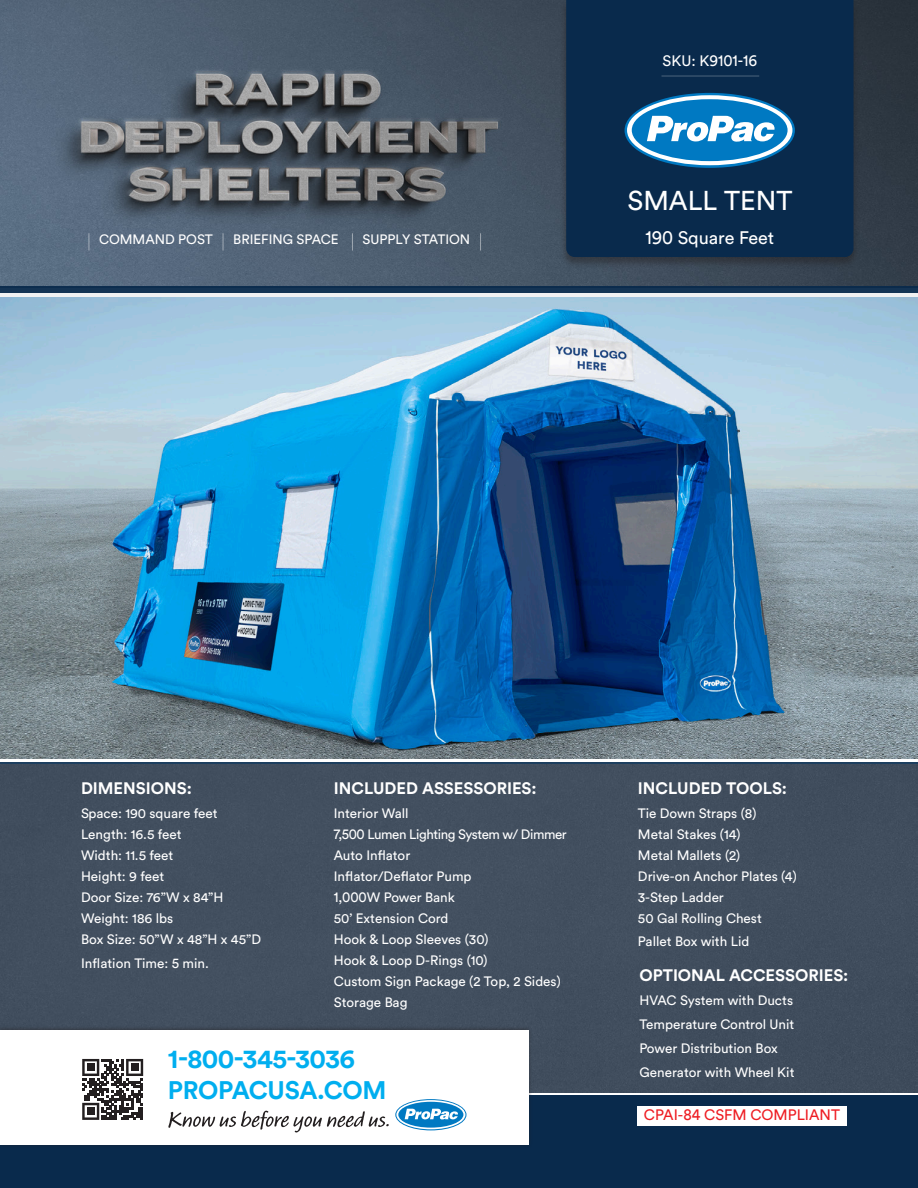
<style>
.page{position:relative;width:918px;height:1188px;background:#fff}
.page>*{position:absolute;margin:0;border:0;box-sizing:border-box;transform-origin:0 0}
.t1{font:27px "Circular Pro";color:#fff}
.SIGNATURE{font:700 26.55px "Circular Pro";letter-spacing:-.02em;color:#00aeef}
.SIGNATURE-2{font:700 25.2px "Circular Pro";letter-spacing:-.015em;color:#00aeef}
.t2{font:18px "Circular Pro";color:#fff}
.t3{font:700 16.5px "Circular Pro";color:#fff}
.t4{font:16.35px "Circular Pro";color:#fff;scale:.92 1}
.t5{font:15px "Circular Pro";color:#ee1d23}
.t6{font:13.5px "Circular Pro";color:#fff}
.t7{font:13.5px "Circular Pro";letter-spacing:-.03em;color:#fff}
.s1{font-size:15px}
.s2{font-size:19.65px}
.s3{font-size:14.25px}
.s4{font-size:14.55px}
.s5{font-size:14.7px}
.s6{font-size:16.35px}
</style>
<div class="page">
<div style="left:0;top:1095px;width:918px;height:93px;background:#092a4c"></div>
<img style="left:0;top:297px;width:918px;height:461px">
<div style="left:0;top:289px;width:918px;height:8px;background:#f0f1f2"></div>
<div style="left:0;top:765px;width:918px;height:328px;background:#414e5e"></div>
<div style="left:0;top:1026px;width:533px;height:123px;background:#231f20;opacity:.6"></div>
<div style="left:0;top:1030px;width:528px;height:115px;background:#fff"></div>
<svg style="left:168px;top:1111px;width:221px;height:22px"></svg>
<svg style="left:395px;top:1099px;width:71px;height:31px"></svg>
<svg style="left:396px;top:1100px;width:69px;height:29px"></svg>
<div style="left:398px;top:1102px;width:65px;height:26px;background:#0079c2;border-radius:50%"></div>
<svg style="left:405px;top:1109px;width:53px;height:11px"></svg>
<svg style="left:82px;top:1059px;width:61px;height:61px"></svg>
<img style="left:0;top:0;width:918px;height:286px">
<div style="left:560px;top:0;width:300px;height:269px;background:#231f20;opacity:.46"></div>
<div style="left:566px;top:0;width:288px;height:257px;background:#092a4c"></div>
<div style="left:0;top:286px;width:918px;height:7px;background:#143454"></div>
<hr style="left:662px;top:76px;width:97px;height:1px;background:#f0f1f2">
<svg style="left:625px;top:93px;width:170px;height:75px"></svg>
<svg style="left:627px;top:95px;width:165px;height:70px"></svg>
<div style="left:632px;top:99px;width:156px;height:62px;background:#0079c2;border-radius:50%"></div>
<svg style="left:647px;top:116px;width:128px;height:26px"></svg>
<svg style="left:352px;top:233px;width:1px;height:18px"></svg>
<svg style="left:480px;top:233px;width:1px;height:18px"></svg>
<svg style="left:223px;top:233px;width:1px;height:18px"></svg>
<svg style="left:89px;top:233px;width:1px;height:18px"></svg>
<div style="left:637px;top:1106px;width:210px;height:19px;background:#fff"></div>
<p class="t6" style="left:99px;top:230px;width:115px">COMMAND POST</p>
<p class="t6" style="left:233px;top:230px;width:107px">BRIEFING SPACE</p>
<p class="t6" style="left:362px;top:230px;width:109px">SUPPLY STATION</p>
<p class="t4" style="left:663px;top:49px;width:104px"><span class="s1">SKU: K</span>9101-16</p>
<p class="t1" style="left:627px;top:182px;width:166px">SMALL TENT</p>
<p class="t2" style="left:645px;top:226px;width:130px"><span class="s2">190</span> Square Feet</p>
<p class="t3" style="left:81px;top:777px;width:112px">DIMENSIONS:</p>
<p class="t6" style="left:81px;top:804px;width:138px">Space: 190 square feet</p>
<p class="t6" style="left:81px;top:825px;width:102px">Length: 16.5 feet</p>
<p class="t6" style="left:81px;top:846px;width:94px">Width: 11.5 feet</p>
<p class="t6" style="left:81px;top:867px;width:85px">Height: 9 feet</p>
<p class="t6" style="left:81px;top:888px;width:144px">Door Size: 76”W x 84”H</p>
<p class="t6" style="left:81px;top:909px;width:94px">Weight: 186 lbs</p>
<p class="t6" style="left:81px;top:930px;width:182px">Box Size: 50”W x 48”H x 45”D</p>
<p class="t6" style="left:81px;top:954px;width:129px">Inflation Time: <span class="s3">5</span> min.</p>
<p class="t3" style="left:334px;top:777px;width:204px">INCLUDED ASSESSORIES:</p>
<p class="t6" style="left:334px;top:804px;width:76px">Interior Wall</p>
<p class="t7" style="left:334px;top:825px;width:235px"><span class="s4">7,500</span> Lumen Lighting System w/ Dimmer</p>
<p class="t6" style="left:334px;top:846px;width:78px">Auto Inflator</p>
<p class="t6" style="left:334px;top:867px;width:139px">Inflator/Deflator Pump</p>
<p class="t6" style="left:334px;top:888px;width:123px"><span class="s5">1,000</span>W Power Bank</p>
<p class="t6" style="left:334px;top:909px;width:116px">50’ Extension Cord</p>
<p class="t6" style="left:334px;top:930px;width:156px">Hook &amp; Loop Sleeves (30)</p>
<p class="t6" style="left:334px;top:951px;width:155px">Hook &amp; Loop D-Rings (10)</p>
<p class="t6" style="left:334px;top:972px;width:228px">Custom Sign Package (2 Top, 2 Sides)</p>
<p class="t6" style="left:334px;top:993px;width:75px">Storage Bag</p>
<p class="SIGNATURE" style="left:168px;top:1040px;width:189px">1-800-345-3036</p>
<p class="SIGNATURE-2" style="left:168px;top:1073px;width:220px">PROPACUSA.COM</p>
<p class="t3" style="left:638px;top:777px;width:151px">INCLUDED TOOLS:</p>
<p class="t6" style="left:638px;top:804px;width:120px">Tie Down Straps (8)</p>
<p class="t6" style="left:638px;top:825px;width:104px">Metal Stakes (14)</p>
<p class="t6" style="left:638px;top:846px;width:104px">Metal Mallets (2)</p>
<p class="t6" style="left:638px;top:867px;width:160px">Drive-on Anchor Plates (4)</p>
<p class="t6" style="left:638px;top:888px;width:87px">3-Step Ladder</p>
<p class="t6" style="left:638px;top:909px;width:125px">50 Gal Rolling Chest</p>
<p class="t6" style="left:638px;top:932px;width:113px">Pallet Box with Lid</p>
<p class="t3" style="left:639px;top:964px;width:210px">OPTIONAL ACCESSORIES:</p>
<p class="t6" style="left:639px;top:991px;width:155px">HVAC System with Ducts</p>
<p class="t6" style="left:639px;top:1015px;width:156px">Temperature Control Unit</p>
<p class="t6" style="left:639px;top:1039px;width:140px">Power Distribution Box</p>
<p class="t6" style="left:639px;top:1063px;width:157px">Generator with Wheel Kit</p>
<p class="t5" style="left:644px;top:1105px;width:197px">CPAI-<span class="s6">84</span> CSFM COMPLIANT</p>
</div>
